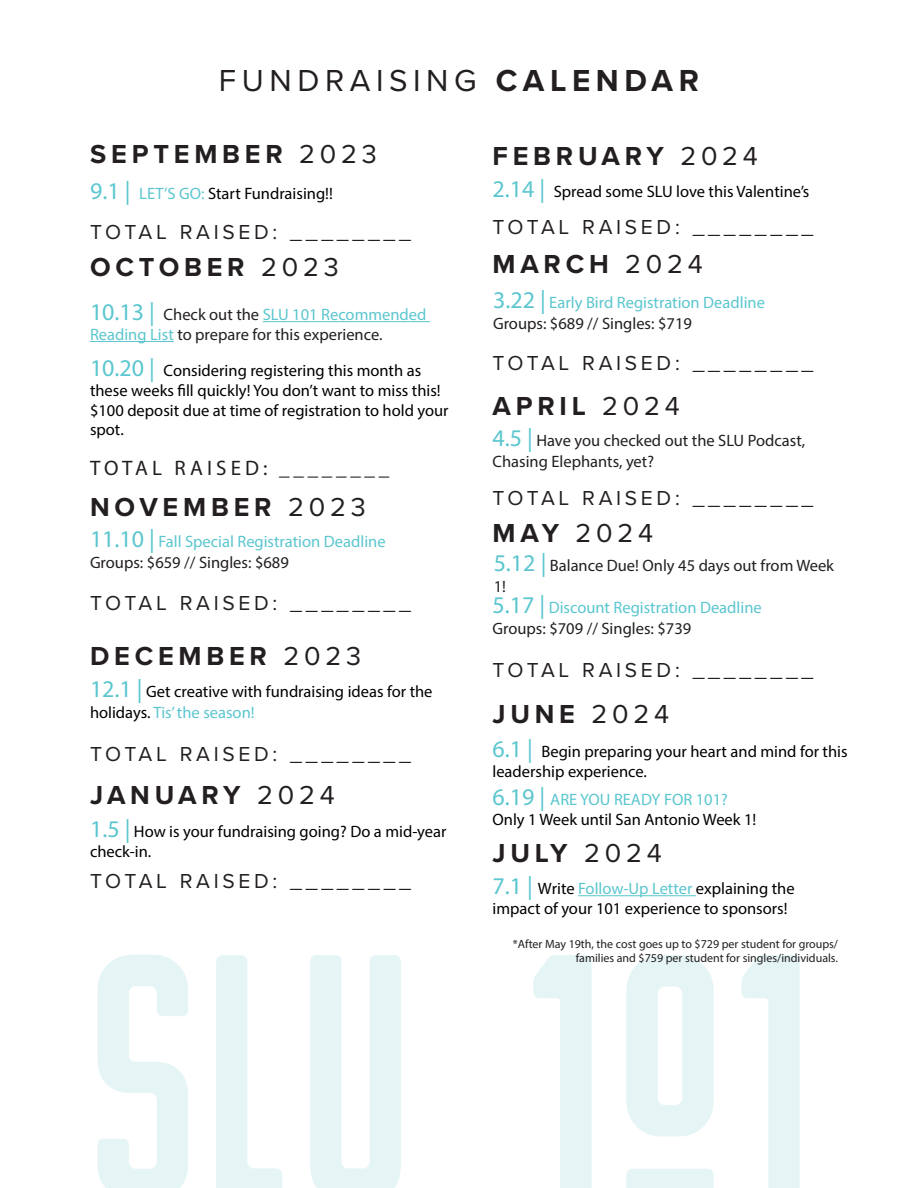
<style>
.page{position:relative;width:918px;height:1188px;background:#fff}
.page>*{position:absolute;margin:0;border:0;box-sizing:border-box;transform-origin:0 0}
.t1{font:31.5px "Proxima Nova";letter-spacing:.175em;color:#231f20}
.t2{font:700 27px "Proxima Nova";letter-spacing:.175em;color:#231f20}
.t3{font:27px "Proxima Nova";color:#231f20}
.t4{font:21px "Proxima Nova";letter-spacing:.175em;color:#231f20}
.t5{font:21px "Myriad Pro";letter-spacing:.195em;color:#231f20}
.t6{font:16.5px/19.8px "Myriad Pro";color:#000}
.t7{font:16.5px/21px "Myriad Pro";color:#5bc6cf}
.t8{font:16.5px/21px "Myriad Pro";color:#231f20}
.t9{font:12px/14.4px "Myriad Pro";color:#231f20;text-align:right}
.s1{font-weight:700}
.s2{font-weight:400}
.s3{font-size:24px;color:#5bc6cf}
.s4{color:#5bc6cf}
.s5{font-size:24px}
.s6{color:#231f20}
</style>
<div class="page">
<img style="left:97px;top:954px;width:703px;height:234px">
<hr style="left:263px;top:321px;width:167px;height:1px;background:#5bc6cf">
<hr style="left:90px;top:341px;width:84px;height:1px;background:#5bc6cf">
<hr style="left:578px;top:895px;width:118px;height:1px;background:#5bc6cf">
<p class="t1" style="left:219px;top:57px;width:482px">FUNDRAISING <span class="s1">CALENDAR</span></p>
<p class="t2" style="left:90px;top:134px;width:288px">SEPTEMBER <span class="s2">2023</span></p>
<p class="t6" style="left:90px;top:184px;width:244px"><span class="s3">9.1 |</span> <span class="s4">LET’S GO:</span> Start Fundraising!!</p>
<p class="t4" style="left:90px;top:216px;width:323px">TOTAL RAISED: ________</p>
<p class="t2" style="left:90px;top:247px;width:250px">OCTOBER <span class="s2">2023</span></p>
<p class="t8" style="left:90px;top:304px;width:338px;line-height:19.8px"><span class="s3">10.13 |</span> Check out the <span class="s4">SLU 101 Recommended<br>Reading List</span> to prepare for this experience.</p>
<p class="t6" style="left:90px;top:360px;width:360px"><span class="s3">10.20 |</span> Considering registering this month as these weeks fill quickly! You don’t want to miss this! $100 deposit due at time of registration to hold your spot.</p>
<p class="t5" style="left:90px;top:455px;width:301px">TOTAL RAISED: ________</p>
<p class="t2" style="left:90px;top:487px;width:277px">NOVEMBER <span class="s2">2023</span></p>
<p class="t7" style="left:90px;top:531px;width:297px"><span class="s5">11.10 |</span> Fall Special Registration Deadline<br><span class="s6">Groups: $659 // Singles: $689</span></p>
<p class="t4" style="left:90px;top:587px;width:323px">TOTAL RAISED: ________</p>
<p class="t2" style="left:90px;top:636px;width:273px">DECEMBER <span class="s2">2023</span></p>
<p class="t6" style="left:90px;top:680px;width:344px;line-height:21px"><span class="s3">12.1 |</span> Get creative with fundraising ideas for the holidays. <span class="s4">Tis’ the season!</span></p>
<p class="t4" style="left:90px;top:738px;width:323px">TOTAL RAISED: ________</p>
<p class="t2" style="left:90px;top:775px;width:246px">JANUARY <span class="s2">2024</span></p>
<p class="t6" style="left:90px;top:821px;width:358px"><span class="s3">1.5 |</span> How is your fundraising going? Do a mid-year check-in.</p>
<p class="t4" style="left:90px;top:866px;width:323px">TOTAL RAISED: ________</p>
<p class="t2" style="left:492px;top:136px;width:267px">FEBRUARY <span class="s2">2024</span></p>
<p class="t6" style="left:492px;top:181px;width:318px"><span class="s3">2.14 |</span> Spread some SLU love this Valentine’s</p>
<p class="t4" style="left:492px;top:212px;width:323px">TOTAL RAISED: ________</p>
<p class="t2" style="left:492px;top:244px;width:212px">MARCH <span class="s2">2024</span></p>
<p class="t7" style="left:493px;top:292px;width:273px"><span class="s5">3.22 |</span> Early Bird Registration Deadline<br><span class="s6">Groups: $689 // Singles: $719</span></p>
<p class="t4" style="left:492px;top:348px;width:323px">TOTAL RAISED: ________</p>
<p class="t2" style="left:492px;top:386px;width:189px">APRIL <span class="s2">2024</span></p>
<p class="t8" style="left:492px;top:430px;width:314px"><span class="s3">4.5 |</span> Have you checked out the SLU Podcast,<br>Chasing Elephants, yet?</p>
<p class="t4" style="left:492px;top:482px;width:323px">TOTAL RAISED: ________</p>
<p class="t3" style="left:492px;top:513px;width:162px"><span class="s1">MAY</span> 2024</p>
<p class="t8" style="left:494px;top:555px;width:342px"><span class="s3">5.12 |</span> Balance Due! Only 45 days out from Week<br>1!</p>
<p class="t7" style="left:492px;top:597px;width:271px"><span class="s5">5.17 |</span> Discount Registration Deadline<br><span class="s6">Groups: $709 // Singles: $739</span></p>
<p class="t4" style="left:492px;top:654px;width:323px">TOTAL RAISED: ________</p>
<p class="t2" style="left:492px;top:694px;width:178px">JUNE <span class="s2">2024</span></p>
<p class="t6" style="left:492px;top:741px;width:357px"><span class="s3">6.1 |</span> Begin preparing your heart and mind for this leadership experience.</p>
<p class="t6" style="left:492px;top:790px;width:265px"><span class="s3">6.19 |</span> <span class="s4">ARE YOU READY FOR 101?<br></span>Only 1 Week until San Antonio Week 1!</p>
<p class="t2" style="left:492px;top:833px;width:171px">JULY <span class="s2">2024</span></p>
<p class="t6" style="left:492px;top:878px;width:304px"><span class="s3">7.1 |</span> Write <span class="s4">Follow-Up Letter</span> explaining the impact of your 101 experience to sponsors!</p>
<p class="t9" style="left:513px;top:936px;width:327px">*After May 19th, the cost goes up to $729 per student for groups/ families and $759 per student for singles/individuals.</p>
</div>
